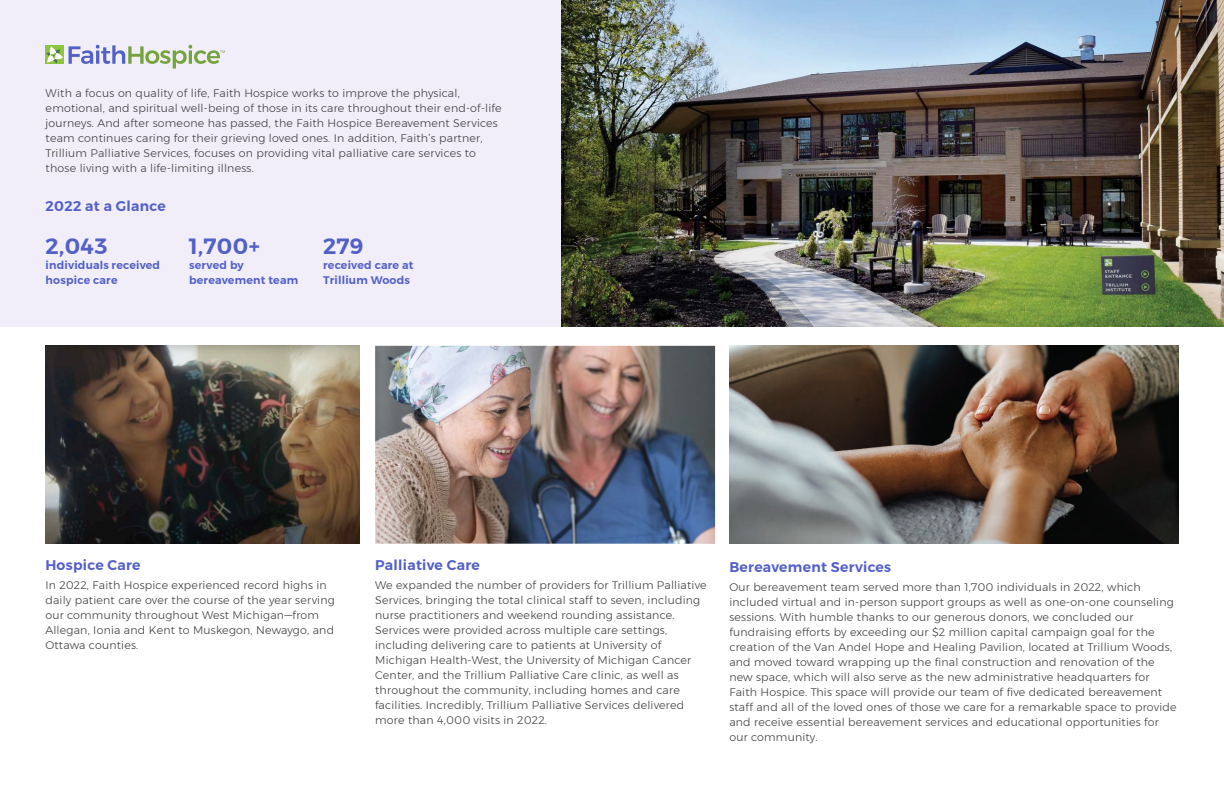
<style>
.page{position:relative;width:1224px;height:792px;background:#fff}
.page>*{position:absolute;margin:0;border:0;box-sizing:border-box;transform-origin:0 0}
.Copy{font:600 22px "Montserrat";letter-spacing:.02em;color:#5360c6}
.Subhead{font:600 14px "Montserrat";letter-spacing:.02em;color:#5360c6}
.Copy-2{font:300 11px/15px "Montserrat";letter-spacing:.02em;color:#3e3e3f}
.Copy-3{font:600 11px/15px "Montserrat";letter-spacing:.02em;color:#5360c6}
</style>
<div class="page">
<img style="left:729px;top:346px;width:449px;height:198px">
<div style="left:0;top:0;width:1224px;height:327px;background:#f1eefa"></div>
<div style="left:46px;top:46px;width:18px;height:18px;background:#8bc63e"></div>
<svg style="left:46px;top:46px;width:17px;height:17px"></svg>
<svg style="left:69px;top:45px;width:156px;height:24px"></svg>
<img style="left:562px;top:0;width:662px;height:327px">
<img style="left:45px;top:346px;width:315px;height:198px">
<img style="left:375px;top:346px;width:340px;height:198px">
<p class="Copy-2" style="left:46px;top:85px;width:458px">With a focus on quality of life, Faith Hospice works to improve the physical, emotional, and spiritual well-being of those in its care throughout their end-of-life journeys. And after someone has passed, the Faith Hospice Bereavement Services team continues caring for their grieving loved ones. In addition, Faith’s partner, Trillium Palliative Services, focuses on providing vital palliative care services to those living with a life-limiting illness.</p>
<p class="Subhead" style="left:46px;top:195px;width:122px">2022 at a Glance</p>
<p class="Copy" style="left:189px;top:229px;width:72px">1,700+</p>
<p class="Copy-3" style="left:189px;top:258px;width:111px">served by bereavement team</p>
<p class="Copy" style="left:46px;top:229px;width:63px">2,043</p>
<p class="Copy-3" style="left:46px;top:258px;width:116px">individuals received hospice care</p>
<p class="Copy" style="left:323px;top:229px;width:42px">279</p>
<p class="Copy-3" style="left:323px;top:258px;width:92px">received care at<br>Trillium Woods</p>
<p class="Subhead" style="left:45px;top:554px;width:97px">Hospice Care</p>
<p class="Copy-2" style="left:45px;top:578px;width:291px">In 2022, Faith Hospice experienced record highs in daily patient care over the course of the year serving our community throughout West Michigan—from Allegan, Ionia and Kent to Muskegon, Newaygo, and Ottawa counties.</p>
<p class="Subhead" style="left:375px;top:554px;width:106px">Palliative Care</p>
<p class="Copy-2" style="left:375px;top:578px;width:333px">We expanded the number of providers for Trillium Palliative Services, bringing the total clinical staff to seven, including nurse practitioners and weekend rounding assistance.<br>Services were provided across multiple care settings, including delivering care to patients at University of Michigan Health-West, the University of Michigan Cancer Center, and the Trillium Palliative Care clinic, as well as throughout the community, including homes and care facilities. Incredibly, Trillium Palliative Services delivered more than 4,000 visits in 2022.</p>
<p class="Subhead" style="left:729px;top:556px;width:163px">Bereavement Services</p>
<p class="Copy-2" style="left:729px;top:580px;width:449px">Our bereavement team served more than 1,700 individuals in 2022, which included virtual and in-person support groups as well as one-on-one counseling sessions. With humble thanks to our generous donors, we concluded our fundraising efforts by exceeding our $2 million capital campaign goal for the creation of the Van Andel Hope and Healing Pavilion, located at Trillium Woods, and moved toward wrapping up the final construction and renovation of the new space, which will also serve as the new administrative headquarters for Faith Hospice. This space will provide our team of five dedicated bereavement staff and all of the loved ones of those we care for a remarkable space to provide and receive essential bereavement services and educational opportunities for our community.</p>
</div>
